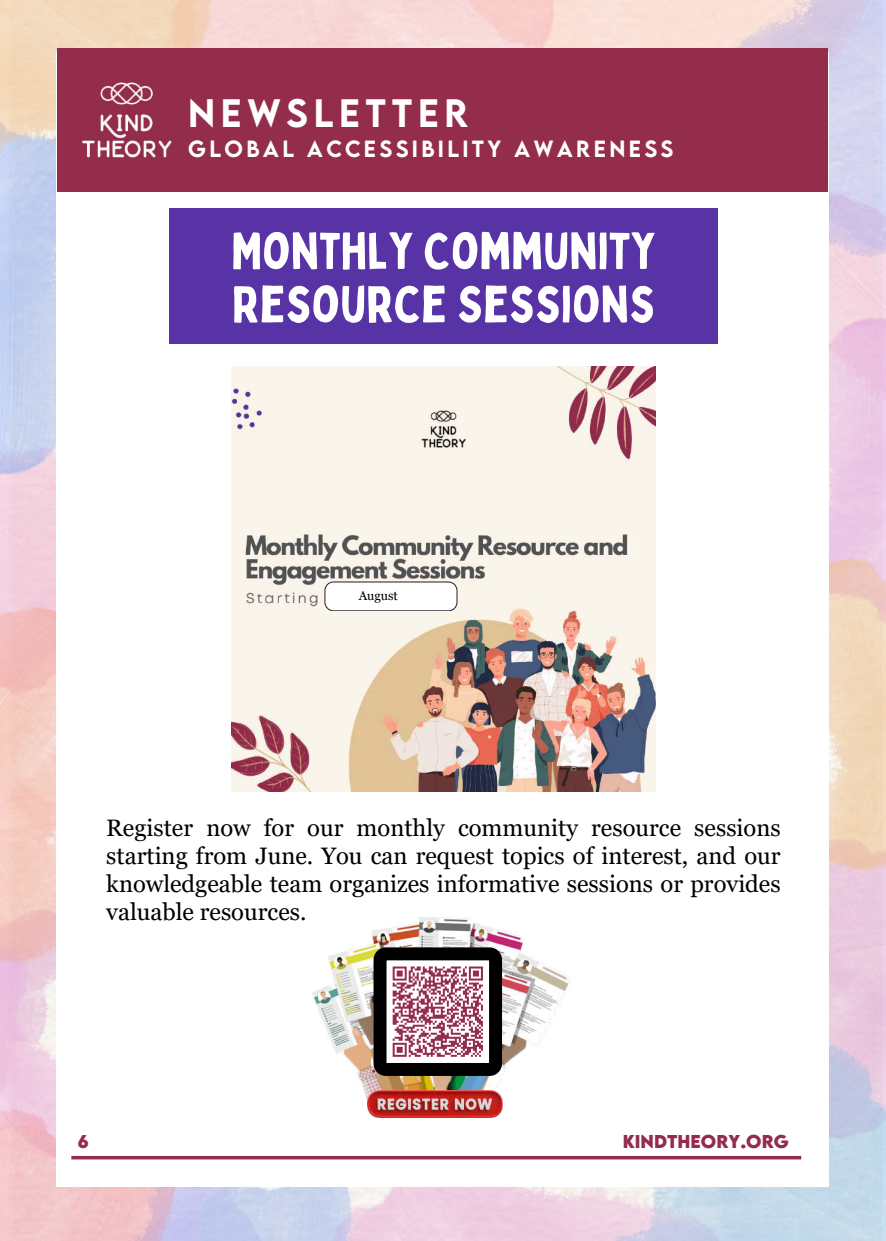
<style>
.page{position:relative;width:886px;height:1241px;background:#fff}
.page>*{position:absolute;margin:0;border:0;box-sizing:border-box;transform-origin:0 0}
.t1{font:50.62px/53.2px "Bobby Jones";color:#fff}
.t2{font:500 35.25px "LEMONMILK";letter-spacing:.16em;color:#fff}
.t3{font:23.75px/28.1px "Georgia Pro";color:#000;text-align:justify}
.t4{font:500 20.88px "LEMONMILK";letter-spacing:.16em;color:#fff}
.t5{font:700 16.5px "LEMONMILK";color:#932c4e}
.t6{font:12.62px "Georgia Pro";color:#000}
</style>
<div class="page">
<img style="left:0;top:1017px;width:56px;height:89px">
<img style="left:0;top:573px;width:56px;height:444px">
<div style="left:424px;top:1187px;width:135px;height:53px;background:#efcde1"></div>
<img style="left:179px;top:1187px;width:245px;height:53px">
<img style="left:0;top:172px;width:56px;height:338px">
<img style="left:705px;top:0;width:181px;height:259px">
<img style="left:829px;top:294px;width:57px;height:234px">
<img style="left:559px;top:1038px;width:327px;height:202px">
<img style="left:0;top:1106px;width:179px;height:134px">
<img style="left:0;top:0;width:213px;height:172px">
<img style="left:829px;top:528px;width:57px;height:378px">
<div style="left:57px;top:52px;width:772px;height:1134px;background:#fff"></div>
<hr style="left:71px;top:1156px;width:730px;height:3px;background:#942c4c">
<div style="left:57px;top:48px;width:770px;height:144px;background:#942c4c"></div>
<img style="left:82px;top:82px;width:90px;height:76px">
<div style="left:169px;top:209px;width:549px;height:135px;background:#5833a6"></div>
<img style="left:231px;top:366px;width:425px;height:425px">
<img style="left:313px;top:917px;width:258px;height:188px">
<svg style="left:374px;top:947px;width:128px;height:128px"></svg>
<img style="left:368px;top:1090px;width:134px;height:26px">
<div style="left:325px;top:582px;width:132px;height:28px;background:#fff;border-radius:9px"></div>
<div style="left:325px;top:582px;width:132px;height:29px;border:1px solid #231f20;border-radius:9px"></div>
<h2 class="t2" style="left:188px;top:89px;width:282px">NEWSLETTER</h2>
<p class="t4" style="left:188px;top:134px;width:487px">GLOBAL ACCESSIBILITY AWARENESS</p>
<h1 class="t1" style="left:231px;top:223px;width:426px">MONTHLY COMMUNITY<br>RESOURCE SESSIONS</h1>
<p class="t6" style="left:359px;top:588px;width:41px">August</p>
<p class="t3" style="left:106px;top:813px;width:676px">Register now for our monthly community resource sessions starting from June. You can request topics of interest, and our knowledgeable team organizes informative sessions or provides valuable resources.</p>
<p class="t5" style="left:78px;top:1129px;width:12px">6</p>
<p class="t5" style="left:623px;top:1129px;width:168px">KINDTHEORY.ORG</p>
</div>
